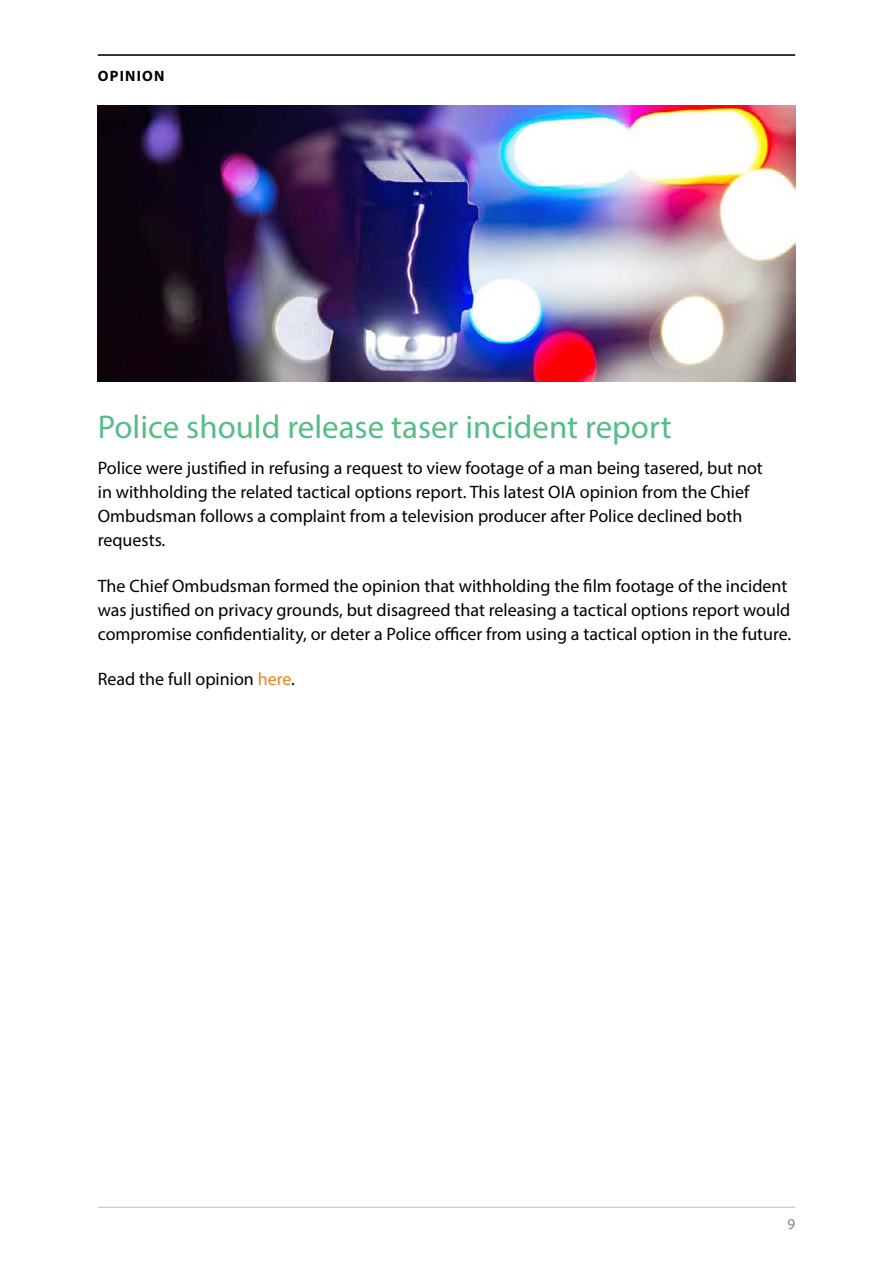
<style>
.page{position:relative;width:893px;height:1263px;background:#fff}
.page>*{position:absolute;margin:0;border:0;box-sizing:border-box;transform-origin:0 0}
.Headings{font:33px "Myriad Pro";color:#57bd86}
.Text{font:18px/24px "Myriad Pro";color:#000}
.LABEL_-_LINE_ABOVE{font:700 15px "Myriad Pro";letter-spacing:.08em;color:#000}
.t1{font:15px "Myriad Pro";color:#808285}
.s1{color:#ea861d}
</style>
<div class="page">
<hr style="left:98px;top:1207px;width:697px;height:1px;background:#bcbec0">
<hr style="left:98px;top:54px;width:697px;height:2px;background:#000">
<img style="left:98px;top:105px;width:697px;height:276px">
<p class="LABEL_-_LINE_ABOVE" style="left:98px;top:66px;width:68px">OPINION</p>
<p class="Headings" style="left:98px;top:406px;width:575px">Police should release taser incident report</p>
<p class="Text" style="left:98px;top:456px;width:667px">Police were justified in refusing a request to view footage of a man being tasered, but not in withholding the related tactical options report. This latest OIA opinion from the Chief Ombudsman follows a complaint from a television producer after Police declined both requests.</p>
<p class="Text" style="left:98px;top:573px;width:695px">The Chief Ombudsman formed the opinion that withholding the film footage of the incident was justified on privacy grounds, but disagreed that releasing a tactical options report would compromise confidentiality, or deter a Police officer from using a tactical option in the future.</p>
<p class="Text" style="left:98px;top:667px;width:199px">Read the full opinion <span class="s1">here</span>.</p>
<p class="t1" style="left:787px;top:1215px;width:9px">9</p>
</div>
